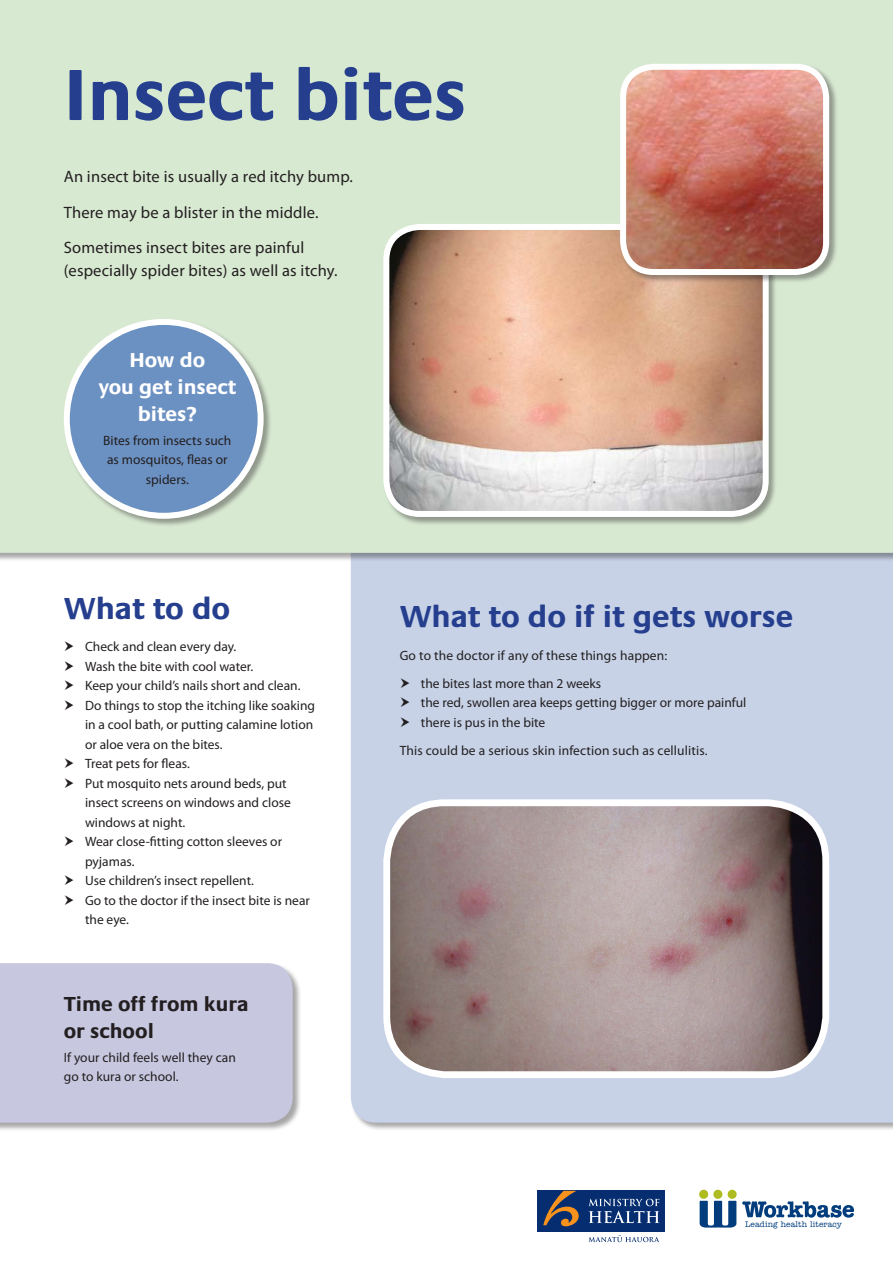
<style>
.page{position:relative;width:893px;height:1263px;background:#fff}
.page>*{position:absolute;margin:0;border:0;box-sizing:border-box;transform-origin:0 0}
.large_heading{font:700 75px "Praxis EF";color:#253f8e}
._1a__Subheading{font:700 31.5px "Praxis EF";color:#253f8e}
._1a__Subheading-2{font:700 21px/27px "Praxis EF";color:#231f20}
._1a__Subheading-3{font:700 21px/27px "Praxis EF";color:#fff;text-align:center}
._2__Bodycopy{font:16.5px/22.5px "Myriad Pro";letter-spacing:.01em;color:#231f20}
._2a__Bullet_points{font:13.5px/19.5px "Myriad Pro";color:#231f20}
._4__bodycopy{font:13.5px/19.5px "Myriad Pro";color:#231f20}
._2__Bodycopy-2{font:13.5px "Myriad Pro";letter-spacing:.01em;color:#231f20}
.t1{font:8.4px "American Typewriter";letter-spacing:.01em;color:#013d7d}
</style>
<div class="page">
<svg style="left:742px;top:1201px;width:112px;height:16px"></svg>
<svg style="left:700px;top:1201px;width:36px;height:26px"></svg>
<div style="left:699px;top:1190px;width:9px;height:9px;background:#aebc21;border-radius:50%"></div>
<div style="left:713px;top:1190px;width:9px;height:9px;background:#aebc21;border-radius:50%"></div>
<div style="left:728px;top:1190px;width:9px;height:9px;background:#aebc21;border-radius:50%"></div>
<div style="left:538px;top:1191px;width:127px;height:41px;background:#052d6f"></div>
<svg style="left:588px;top:1199px;width:72px;height:24px"></svg>
<svg style="left:588px;top:1235px;width:71px;height:7px"></svg>
<svg style="left:543px;top:1191px;width:36px;height:35px"></svg>
<div style="left:351px;top:562px;width:542px;height:561px;background:#c7d2e7"></div>
<div style="left:0;top:0;width:893px;height:553px;background:#d8e9d2"></div>
<div style="left:0;top:963px;width:302px;height:168px;background:#231f20;opacity:.4"></div>
<div style="left:0;top:963px;width:293px;height:160px;background:#c7c7e0"></div>
<div style="left:383px;top:223px;width:395px;height:303px;background:#231f20;opacity:.4"></div>
<img style="left:386px;top:230px;width:380px;height:284px">
<div style="left:383px;top:224px;width:386px;height:293px;border:6px solid #fff;border-radius:34px"></div>
<div style="left:620px;top:63px;width:218px;height:221px;background:#231f20;opacity:.4"></div>
<img style="left:623px;top:69px;width:200px;height:202px">
<div style="left:620px;top:64px;width:209px;height:211px;border:6px solid #fff;border-radius:31px"></div>
<img style="left:387px;top:803px;width:439px;height:272px">
<div style="left:383px;top:799px;width:446px;height:279px;border:7px solid #fff;border-radius:59px"></div>
<div style="left:63px;top:318px;width:209px;height:209px;background:#231f20;opacity:.4"></div>
<div style="left:67px;top:322px;width:194px;height:194px;background:#6b90c2;border-radius:50%"></div>
<div style="left:64px;top:319px;width:200px;height:200px;border:6px solid #fff;border-radius:50%"></div>
<svg style="left:401px;top:678px;width:8px;height:10px"></svg>
<svg style="left:401px;top:697px;width:8px;height:10px"></svg>
<svg style="left:401px;top:717px;width:8px;height:10px"></svg>
<p class="large_heading" style="left:64px;top:54px;width:404px">Insect bites</p>
<p class="_2__Bodycopy" style="left:64px;top:165px;width:291px">An insect bite is usually a red itchy bump.</p>
<p class="_2__Bodycopy" style="left:64px;top:201px;width:256px">There may be a blister in the middle.</p>
<p class="_2__Bodycopy" style="left:64px;top:236px;width:275px">Sometimes insect bites are painful (especially spider bites) as well as itchy.</p>
<p class="_1a__Subheading-3" style="left:98px;top:347px;width:139px">How do<br>you get insect bites?</p>
<p class="_4__bodycopy" style="left:103px;top:430px;width:130px;text-align:center">Bites from insects such as mosquitos, fleas or spiders.</p>
<p class="_1a__Subheading" style="left:64px;top:591px;width:168px">What to do</p>
<p class="_2a__Bullet_points" style="left:85px;top:637px;width:153px">Check and clean every day.</p>
<p class="_2a__Bullet_points" style="left:85px;top:656px;width:170px">Wash the bite with cool water.</p>
<p class="_2a__Bullet_points" style="left:85px;top:676px;width:217px">Keep your child’s nails short and clean.</p>
<p class="_2a__Bullet_points" style="left:85px;top:695px;width:232px">Do things to stop the itching like soaking in a cool bath, or putting calamine lotion or aloe vera on the bites.</p>
<p class="_2a__Bullet_points" style="left:85px;top:754px;width:106px">Treat pets for fleas.</p>
<p class="_2a__Bullet_points" style="left:85px;top:773px;width:207px">Put mosquito nets around beds, put insect screens on windows and close windows at night.</p>
<p class="_2a__Bullet_points" style="left:85px;top:832px;width:199px">Wear close-fitting cotton sleeves or pyjamas.</p>
<p class="_2a__Bullet_points" style="left:85px;top:871px;width:170px">Use children’s insect repellent.</p>
<p class="_2a__Bullet_points" style="left:85px;top:890px;width:226px">Go to the doctor if the insect bite is near the eye.</p>
<p class="_1a__Subheading-2" style="left:64px;top:991px;width:186px">Time off from kura or school</p>
<p class="_4__bodycopy" style="left:64px;top:1047px;width:174px">If your child feels well they can go to kura or school.</p>
<p class="_1a__Subheading" style="left:400px;top:600px;width:395px">What to do if it gets worse</p>
<p class="_2__Bodycopy-2" style="left:400px;top:647px;width:269px">Go to the doctor if any of these things happen:</p>
<p class="_2a__Bullet_points" style="left:421px;top:673px;width:182px">the bites last more than 2 weeks</p>
<p class="_2a__Bullet_points" style="left:421px;top:693px;width:327px">the red, swollen area keeps getting bigger or more painful</p>
<p class="_2a__Bullet_points" style="left:421px;top:712px;width:126px">there is pus in the bite</p>
<p class="_2__Bodycopy-2" style="left:400px;top:742px;width:309px">This could be a serious skin infection such as cellulitis.</p>
<p class="t1" style="left:745px;top:1219px;width:98px">Leading health literacy</p>
</div>
